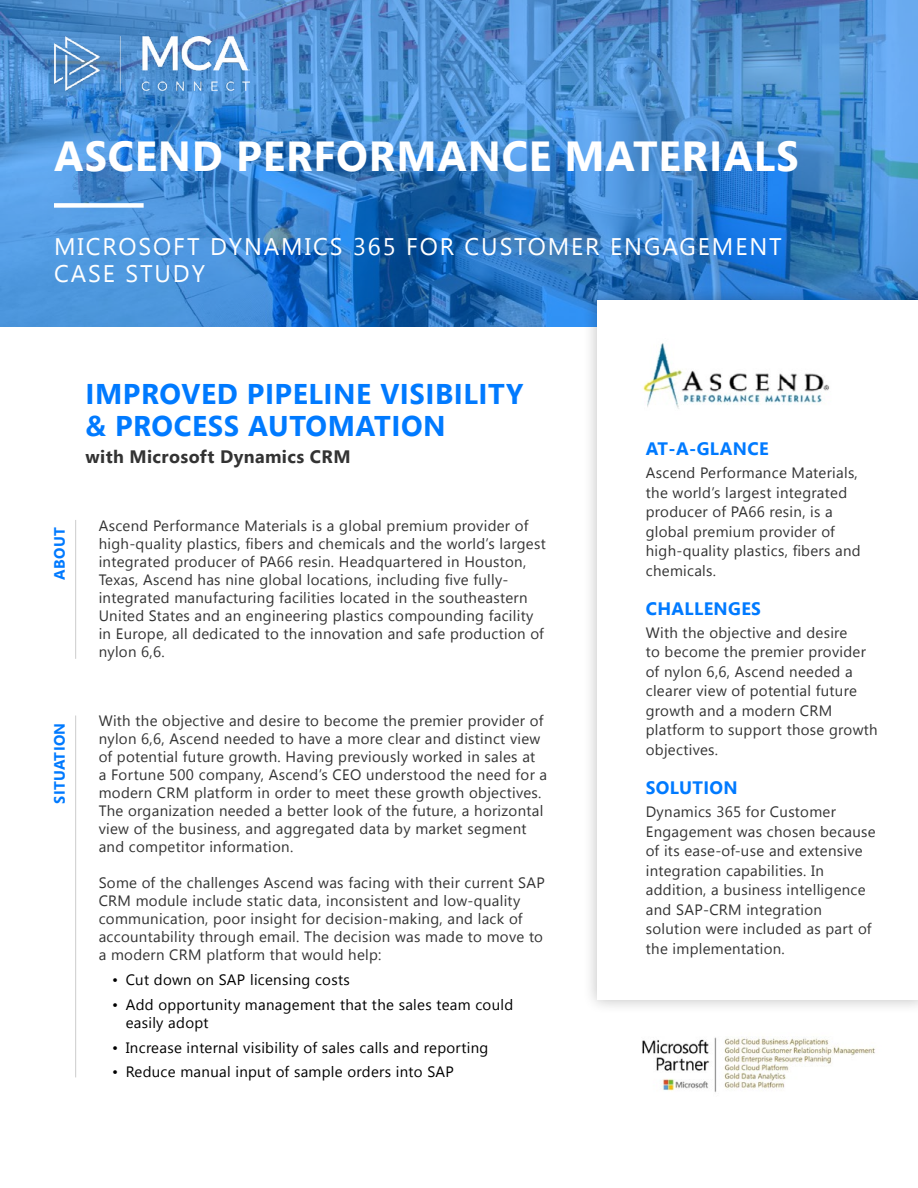
<style>
.page{position:relative;width:918px;height:1188px;background:#fff}
.page>*{position:absolute;margin:0;border:0;box-sizing:border-box;transform-origin:0 0}
.t1{font:700 42px "Segoe UI";letter-spacing:.02em;color:#fff}
.t2{font:700 28.5px/32.7px "Segoe UI";letter-spacing:.02em;color:#007aff}
.t3{font:24px/27px "Segoe UI";letter-spacing:.08em;color:#fff}
.t4{font:700 18px "Segoe UI";letter-spacing:.02em;color:#007aff}
.t5{font:700 18px "Segoe UI";letter-spacing:.02em;color:#333}
.t6{font:15px/18px "Segoe UI";letter-spacing:.02em;color:#333}
.t7{font:15px/18px "Segoe UI";letter-spacing:.02em;color:#000}
.t8{font:700 15px "Segoe UI";letter-spacing:.02em;color:#007aff}
</style>
<div class="page">
<svg style="left:0;top:0;width:918px;height:326px;background:#4288cf"></svg>
<img style="left:54px;top:37px;width:195px;height:54px">
<hr style="left:75px;top:520px;width:1px;height:139px;background:#ccc">
<hr style="left:75px;top:716px;width:1px;height:361px;background:#ccc">
<div style="left:54px;top:203px;width:90px;height:5px;background:#fff"></div>
<div style="left:582px;top:285px;width:336px;height:730px;background:#000;opacity:.25"></div>
<div style="left:597px;top:300px;width:321px;height:700px;background:#fff"></div>
<img style="left:643px;top:343px;width:187px;height:66px">
<img style="left:642px;top:1037px;width:233px;height:56px">
<h1 class="t1" style="left:54px;top:126px;width:746px">ASCEND PERFORMANCE MATERIALS</h1>
<h3 class="t3" style="left:54px;top:232px;width:729px">MICROSOFT DYNAMICS 365 FOR CUSTOMER ENGAGEMENT<br>CASE STUDY</h3>
<h2 class="t2" style="left:86px;top:376px;width:439px">IMPROVED PIPELINE VISIBILITY &amp; PROCESS AUTOMATION</h2>
<p class="t5" style="left:86px;top:444px;width:267px">with Microsoft Dynamics CRM</p>
<p class="t8" style="left:49px;top:580px;width:54px;rotate:-90deg">ABOUT</p>
<p class="t6" style="left:99px;top:516px;width:449px">Ascend Performance Materials is a global premium provider of high-quality plastics, fibers and chemicals and the world’s largest integrated producer of PA66 resin. Headquartered in Houston, Texas, Ascend has nine global locations, including five fully&shy;integrated manufacturing facilities located in the southeastern United States and an engineering plastics compounding facility in Europe, all dedicated to the innovation and safe production of nylon 6,6.</p>
<p class="t8" style="left:49px;top:804px;width:82px;rotate:-90deg">SITUATION</p>
<p class="t6" style="left:99px;top:711px;width:450px">With the objective and desire to become the premier provider of nylon 6,6, Ascend needed to have a more clear and distinct view of potential future growth. Having previously worked in sales at<br>a Fortune 500 company, Ascend’s CEO understood the need for a modern CRM platform in order to meet these growth objectives.<br>The organization needed a better look of the future, a horizontal view of the business, and aggregated data by market segment and competitor information.</p>
<p class="t6" style="left:99px;top:873px;width:448px">Some of the challenges Ascend was facing with their current SAP CRM module include static data, inconsistent and low-quality communication, poor insight for decision-making, and lack of accountability through email. The decision was made to move to a modern CRM platform that would help:</p>
<p class="t7" style="left:112px;top:970px;width:239px">• Cut down on SAP licensing costs</p>
<p class="t7" style="left:126px;top:995px;width:389px;text-indent:-14px">• Add opportunity management that the sales team could easily adopt</p>
<p class="t7" style="left:112px;top:1038px;width:378px">• Increase internal visibility of sales calls and reporting</p>
<p class="t7" style="left:112px;top:1062px;width:343px">• Reduce manual input of sample orders into SAP</p>
<p class="t4" style="left:646px;top:436px;width:124px">AT-A-GLANCE</p>
<p class="t6" style="left:646px;top:462px;width:216px;line-height:19.5px">Ascend Performance Materials, the world’s largest integrated producer of PA66 resin, is a global premium provider of high-quality plastics, fibers and chemicals.</p>
<p class="t4" style="left:646px;top:595px;width:117px">CHALLENGES</p>
<p class="t6" style="left:646px;top:622px;width:233px;line-height:19.5px">With the objective and desire<br>to become the premier provider of nylon 6,6, Ascend needed a clearer view of potential future growth and a modern CRM platform to support those growth objectives.</p>
<p class="t4" style="left:646px;top:775px;width:93px">SOLUTION</p>
<p class="t6" style="left:646px;top:801px;width:231px;line-height:19.5px">Dynamics 365 for Customer<br>Engagement was chosen because of its ease-of-use and extensive integration capabilities. In addition, a business intelligence and SAP-CRM integration solution were included as part of the implementation.</p>
</div>
